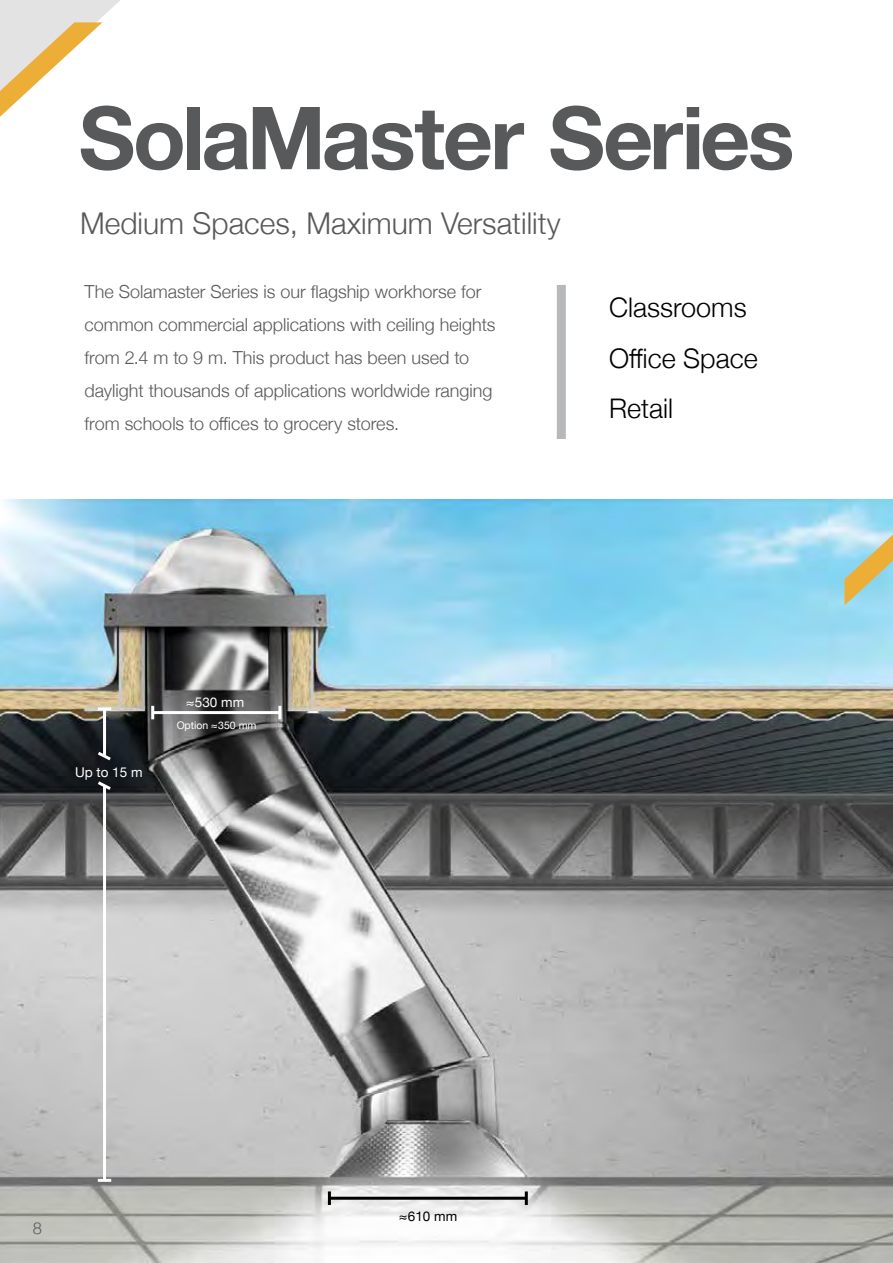
<style>
.page{position:relative;width:893px;height:1263px;background:#fff}
.page>*{position:absolute;margin:0;border:0;box-sizing:border-box;transform-origin:0 0}
.t1{font:700 87.15px "Helvetica Neue";letter-spacing:-.03em;color:#58595b}
.t2{font:300 30px "Helvetica Neue";color:#58595b}
.t3{font:300 27px/50.2px "Helvetica Neue";color:#000}
.t4{font:300 18px/33px "Helvetica Neue";color:#58595b}
.t5{font:300 16.5px "Helvetica Neue";color:#58595b}
.t6{font:13.5px "Helvetica Neue";color:#fff}
.t7{font:13.5px "Helvetica Neue";color:#000}
.t8{font:10.5px "Helvetica Neue";color:#fff}
</style>
<div class="page">
<img style="left:0;top:499px;width:893px;height:764px">
<div style="left:557px;top:285px;width:9px;height:154px;background:#b6b8ba"></div>
<svg style="left:0;top:0;width:120px;height:117px"></svg>
<hr style="left:153px;top:711px;width:127px;height:3px;background:#fff">
<svg style="left:151px;top:706px;width:3px;height:13px"></svg>
<svg style="left:278px;top:706px;width:3px;height:13px"></svg>
<hr style="left:329px;top:1197px;width:197px;height:3px;background:#000">
<hr style="left:328px;top:1191px;width:3px;height:14px;background:#000">
<hr style="left:525px;top:1191px;width:3px;height:14px;background:#000">
<hr style="left:103px;top:709px;width:3px;height:47px;background:#fff">
<svg style="left:98px;top:707px;width:13px;height:3px"></svg>
<hr style="left:103px;top:786px;width:3px;height:394px;background:#fff">
<svg style="left:98px;top:1179px;width:13px;height:3px"></svg>
<svg style="left:98px;top:752px;width:13px;height:8px"></svg>
<svg style="left:98px;top:781px;width:13px;height:9px"></svg>
<svg style="left:844px;top:534px;width:49px;height:71px;background:#bccbae"></svg>
<h1 class="t1" style="left:79px;top:70px;width:717px">SolaMaster Series</h1>
<h2 class="t2" style="left:80px;top:199px;width:482px">Medium Spaces, Maximum Versatility</h2>
<p class="t4" style="left:85px;top:273px;width:413px">The Solamaster Series is our flagship workhorse for common commercial applications with ceiling heights from 2.4 m to 9 m. This product has been used to daylight thousands of applications worldwide ranging from schools to offices to grocery stores.</p>
<h3 class="t3" style="left:609px;top:281px;width:150px">Classrooms<br>Office Space<br>Retail</h3>
<p class="t6" style="left:75px;top:763px;width:69px">Up to 15 m</p>
<p class="t6" style="left:186px;top:692px;width:60px">≈530 mm</p>
<p class="t8" style="left:177px;top:718px;width:81px">Option ≈350 mm</p>
<p class="t5" style="left:33px;top:1215px;width:11px">8</p>
<p class="t7" style="left:399px;top:1206px;width:60px">≈610 mm</p>
</div>
